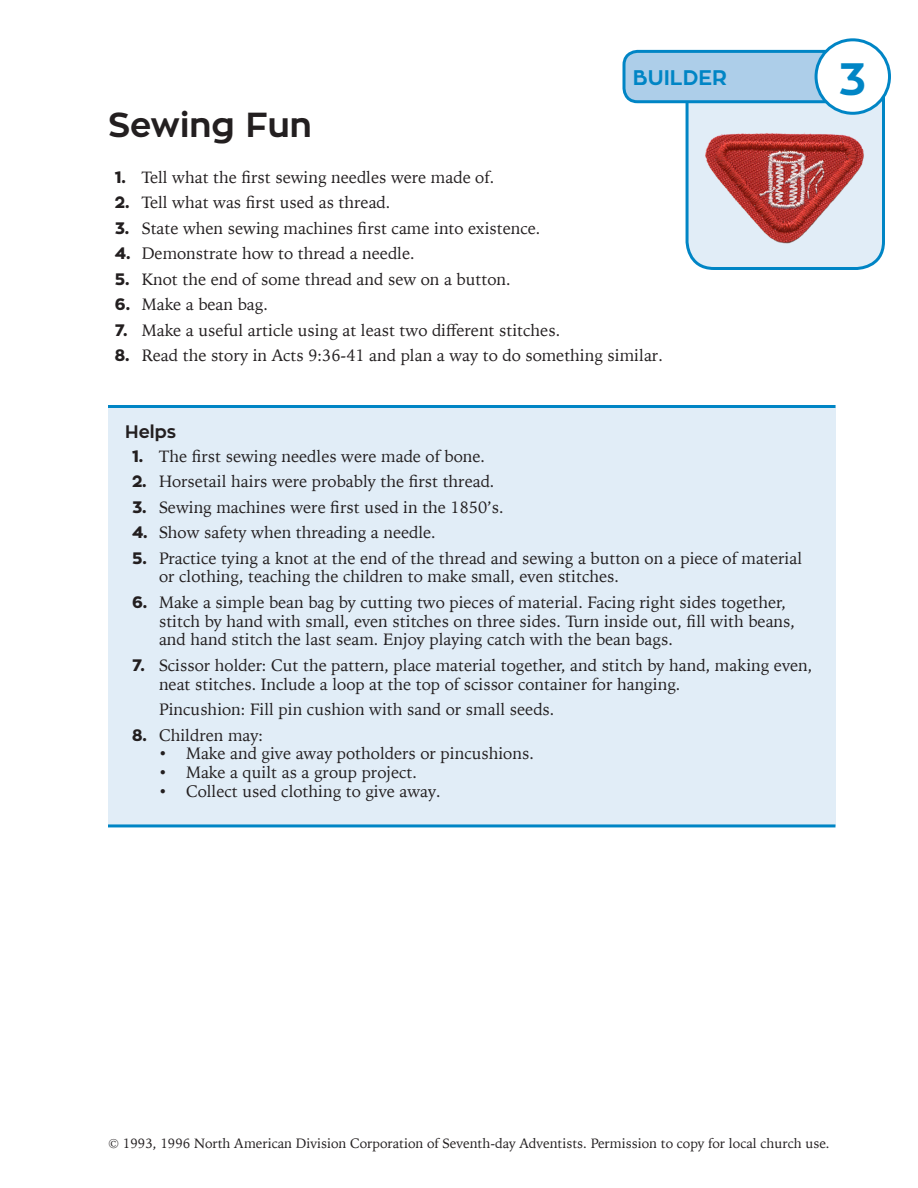
<style>
.page{position:relative;width:918px;height:1188px;background:#fff}
.page>*{position:absolute;margin:0;border:0;box-sizing:border-box;transform-origin:0 0}
.t1{font:700 45px "Zona Pro";color:#0085c5}
.Subhead_1{font:700 34.5px "Zona Pro";color:#231f20}
.Sub_heading_2_Gray{font:700 21px "Zona Pro";color:#0085c5}
.Subhead_3{font:700 18px "Zona Pro";color:#231f20}
.Indent_1{font:16.5px/18.8px "Iowan Old Style";color:#231f20}
.Indent_2{font:16.5px "Iowan Old Style";color:#231f20}
.t2{font:13.5px "Iowan Old Style";color:#231f20}
.s1{font-family:"Zona Pro";font-weight:800}
.s2{font-family:"Zona Pro";font-weight:700}
</style>
<div class="page">
<div style="left:108px;top:408px;width:727px;height:416px;background:#e1edf7"></div>
<hr style="left:108px;top:405px;width:727px;height:3px;background:#0085c5">
<hr style="left:108px;top:824px;width:727px;height:3px;background:#0085c5">
<svg style="left:622px;top:48px;width:265px;height:222px"></svg>
<div style="left:816px;top:40px;width:74px;height:73px;background:#fff;border-radius:50%"></div>
<div style="left:815px;top:38px;width:76px;height:77px;border:3px solid #0085c5;border-radius:50%"></div>
<img style="left:684px;top:118px;width:203px;height:142px">
<p class="Sub_heading_2_Gray" style="left:633px;top:64px;width:96px">BUILDER</p>
<p class="t1" style="left:838px;top:50px;width:29px">3</p>
<p class="Subhead_1" style="left:108px;top:102px;width:205px">Sewing Fun</p>
<p class="Indent_1" style="left:115px;top:167px;width:381px"><span class="s1">1.</span> Tell what the first sewing needles were made of.</p>
<p class="Indent_1" style="left:115px;top:192px;width:277px"><span class="s1">2.</span> Tell what was first used as thread.</p>
<p class="Indent_1" style="left:115px;top:218px;width:427px"><span class="s1">3.</span> State when sewing machines first came into existence.</p>
<p class="Indent_1" style="left:115px;top:243px;width:302px"><span class="s1">4.</span> Demonstrate how to thread a needle.</p>
<p class="Indent_1" style="left:115px;top:269px;width:397px"><span class="s1">5.</span> Knot the end of some thread and sew on a button.</p>
<p class="Indent_1" style="left:115px;top:294px;width:155px"><span class="s1">6.</span> Make a bean bag.</p>
<p class="Indent_1" style="left:115px;top:320px;width:447px"><span class="s1">7.</span> Make a useful article using at least two different stitches.</p>
<p class="Indent_1" style="left:115px;top:345px;width:550px"><span class="s1">8.</span> Read the story in Acts 9:36-41 and plan a way to do something similar.</p>
<p class="Subhead_3" style="left:125px;top:420px;width:52px">Helps</p>
<p class="Indent_1" style="left:132px;top:446px;width:355px"><span class="s1">1.</span> The first sewing needles were made of bone.</p>
<p class="Indent_1" style="left:132px;top:471px;width:364px"><span class="s1">2.</span> Horsetail hairs were probably the first thread.</p>
<p class="Indent_1" style="left:132px;top:497px;width:373px"><span class="s1">3.</span> Sewing machines were first used in the 1850’s.</p>
<p class="Indent_1" style="left:132px;top:522px;width:305px"><span class="s1">4.</span> Show safety when threading a needle.</p>
<p class="Indent_1" style="left:159px;top:548px;width:645px;text-indent:-27px"><span class="s1">5.</span> Practice tying a knot at the end of the thread and sewing a button on a piece of material or clothing, teaching the children to make small, even stitches.</p>
<p class="Indent_1" style="left:159px;top:592px;width:638px;text-indent:-27px"><span class="s1">6.</span> Make a simple bean bag by cutting two pieces of material. Facing right sides together, stitch by hand with small, even stitches on three sides. Turn inside out, fill with beans, and hand stitch the last seam. Enjoy playing catch with the bean bags.</p>
<p class="Indent_1" style="left:159px;top:655px;width:655px;text-indent:-27px"><span class="s1">7.</span> Scissor holder: Cut the pattern, place material together, and stitch by hand, making even, neat stitches. Include a loop at the top of scissor container for hanging.</p>
<p class="Indent_1" style="left:159px;top:699px;width:397px">Pincushion: Fill pin cushion with sand or small seeds.</p>
<p class="Indent_1" style="left:132px;top:725px;width:133px"><span class="s1">8.</span> Children may:</p>
<p class="Indent_2" style="left:159px;top:739px;width:376px"><span class="s2">•</span> Make and give away potholders or pincushions.</p>
<p class="Indent_2" style="left:159px;top:758px;width:259px"><span class="s2">•</span> Make a quilt as a group project.</p>
<p class="Indent_2" style="left:159px;top:776px;width:283px"><span class="s2">•</span> Collect used clothing to give away.</p>
<p class="t2" style="left:108px;top:1131px;width:723px">© 1993, 1996 North American Division Corporation of Seventh-day Adventists. Permission to copy for local church use.</p>
</div>
